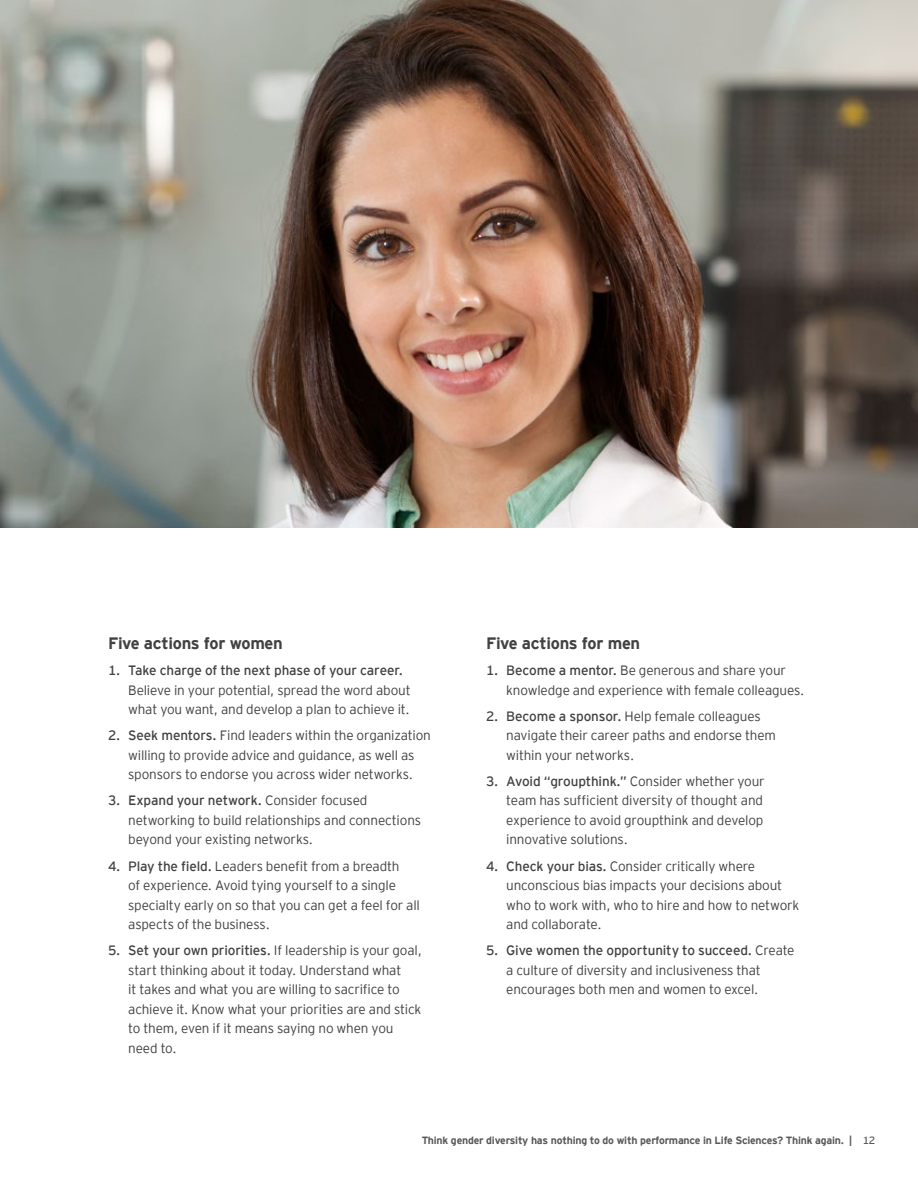
<style>
.page{position:relative;width:918px;height:1188px;background:#fff}
.page>*{position:absolute;margin:0;border:0;box-sizing:border-box;transform-origin:0 0}
.t1{font:700 16.5px "EY Interstate";letter-spacing:-.02em;color:#414042}
.t2{font:300 13.5px/19.5px "EY Interstate";letter-spacing:-.015em;color:#414042}
.t3{font:13.5px "EY Interstate";letter-spacing:-.01em;color:#414042}
.t4{font:700 10.5px "EY Interstate";letter-spacing:-.02em;color:#58595b}
.s1{font-weight:400}
</style>
<div class="page">
<img style="left:0;top:0;width:918px;height:527px">
<p class="t1" style="left:108px;top:631px;width:176px">Five actions for women</p>
<p class="t3" style="left:108px;top:661px;width:297px">1. Take charge of the next phase of your career.</p>
<p class="t2" style="left:128px;top:679px;width:284px">Believe in your potential, spread the word about what you want, and develop a plan to achieve it.</p>
<p class="t2" style="left:108px;top:725px;width:324px;text-align:center"><span class="s1">2. Seek mentors.</span> Find leaders within the organization willing to provide advice and guidance, as well as sponsors to endorse you across wider networks.</p>
<p class="t2" style="left:128px;top:790px;width:294px;text-indent:-20px"><span class="s1">3. Expand your network.</span> Consider focused networking to build relationships and connections beyond your existing networks.</p>
<p class="t2" style="left:128px;top:855px;width:293px;text-indent:-20px"><span class="s1">4. Play the field.</span> Leaders benefit from a breadth<br>of experience. Avoid tying yourself to a single specialty early on so that you can get a feel for all aspects of the business.</p>
<p class="t2" style="left:128px;top:940px;width:295px;text-indent:-20px"><span class="s1">5. Set your own priorities.</span> If leadership is your goal, start thinking about it today. Understand what<br>it takes and what you are willing to sacrifice to achieve it. Know what your priorities are and stick to them, even if it means saying no when you need to.</p>
<p class="t1" style="left:486px;top:631px;width:156px">Five actions for men</p>
<p class="t2" style="left:506px;top:660px;width:300px;text-indent:-20px"><span class="s1">1. Become a mentor.</span> Be generous and share your knowledge and experience with female colleagues.</p>
<p class="t2" style="left:506px;top:705px;width:271px;text-indent:-20px"><span class="s1">2. Become a sponsor.</span> Help female colleagues navigate their career paths and endorse them within your networks.</p>
<p class="t2" style="left:506px;top:771px;width:260px;text-align:justify;text-indent:-20px"><span class="s1">3. Avoid “groupthink.”</span> Consider whether your team has sufficient diversity of thought and experience to avoid groupthink and develop innovative solutions.</p>
<p class="t2" style="left:506px;top:855px;width:295px;text-indent:-20px"><span class="s1">4. Check your bias.</span> Consider critically where unconscious bias impacts your decisions about who to work with, who to hire and how to network and collaborate.</p>
<p class="t2" style="left:506px;top:940px;width:290px;text-indent:-20px"><span class="s1">5. Give women the opportunity to succeed.</span> Create a culture of diversity and inclusiveness that encourages both men and women to excel.</p>
<p class="t4" style="left:422px;top:1133px;width:455px">Think gender diversity has nothing to do with performance in Life Sciences? Think again. | <span class="s1">12</span></p>
</div>
